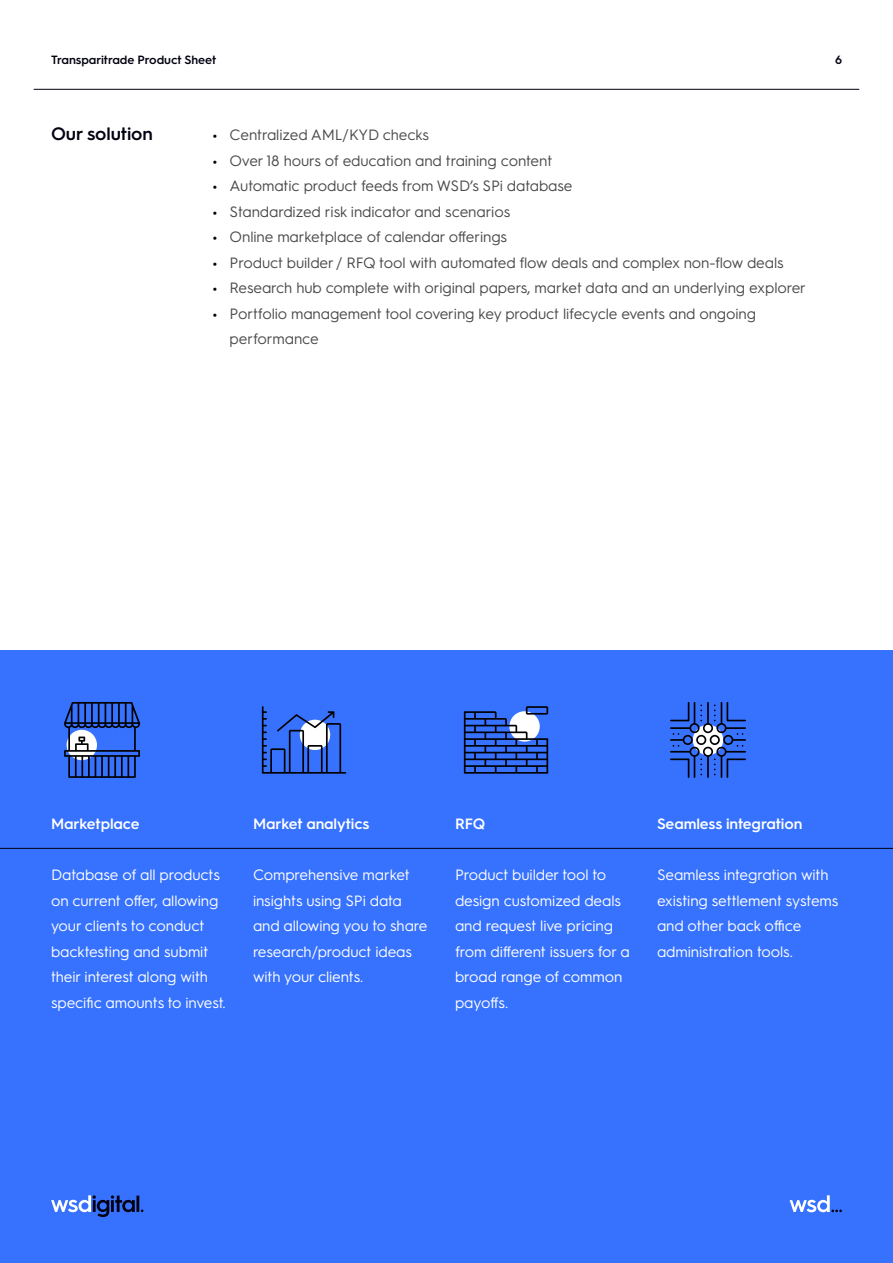
<style>
.page{position:relative;width:893px;height:1263px;background:#fff}
.page>*{position:absolute;margin:0;border:0;box-sizing:border-box;transform-origin:0 0}
.t1{font:600 18px "Hurme Geometric Sans 3";letter-spacing:-.01em;color:#000010}
.t2{font:15px/25.5px "Hurme Geometric Sans 3";letter-spacing:-.01em;color:#fff}
.t3{font:15px/25.5px "Hurme Geometric Sans 3";letter-spacing:-.01em;color:#4a4a4a}
.t4{font:600 15px "Hurme Geometric Sans 3";letter-spacing:-.01em;color:#fff}
.t5{font:600 12px "Hurme Geometric Sans 3";letter-spacing:-.01em;color:#000010}
.s1{font-weight:600;color:#000010}
</style>
<div class="page">
<div style="left:0;top:651px;width:893px;height:612px;background:#3772ff"></div>
<svg style="left:64px;top:702px;width:76px;height:76px"></svg>
<svg style="left:262px;top:706px;width:84px;height:68px"></svg>
<svg style="left:464px;top:706px;width:84px;height:68px"></svg>
<svg style="left:670px;top:702px;width:76px;height:76px"></svg>
<hr style="left:0;top:848px;width:893px;height:1px;background:#000010">
<hr style="left:34px;top:89px;width:825px;height:1px;background:#000010">
<svg style="left:51px;top:1195px;width:92px;height:22px"></svg>
<svg style="left:790px;top:1195px;width:52px;height:17px"></svg>
<p class="t5" style="left:51px;top:51px;width:167px">Transparitrade Product Sheet</p>
<p class="t5" style="left:835px;top:51px;width:9px">6</p>
<p class="t1" style="left:51px;top:121px;width:103px">Our solution</p>
<p class="t3" style="left:213px;top:121px;width:218px"><span class="s1">•</span> Centralized AML/KYD checks</p>
<p class="t3" style="left:213px;top:147px;width:341px"><span class="s1">•</span> Over 18 hours of education and training content</p>
<p class="t3" style="left:213px;top:172px;width:361px"><span class="s1">•</span> Automatic product feeds from WSD’s SPi database</p>
<p class="t3" style="left:213px;top:198px;width:299px"><span class="s1">•</span> Standardized risk indicator and scenarios</p>
<p class="t3" style="left:213px;top:223px;width:296px"><span class="s1">•</span> Online marketplace of calendar offerings</p>
<p class="t3" style="left:213px;top:249px;width:573px"><span class="s1">•</span> Product builder / RFQ tool with automated flow deals and complex non-flow deals</p>
<p class="t3" style="left:213px;top:274px;width:595px"><span class="s1">•</span> Research hub complete with original papers, market data and an underlying explorer</p>
<p class="t3" style="left:230px;top:300px;width:528px;text-indent:-17px"><span class="s1">•</span> Portfolio management tool covering key product lifecycle events and ongoing performance</p>
<p class="t4" style="left:51px;top:813px;width:90px">Marketplace</p>
<p class="t4" style="left:253px;top:813px;width:118px">Market analytics</p>
<p class="t4" style="left:455px;top:813px;width:32px">RFQ</p>
<p class="t4" style="left:657px;top:813px;width:147px">Seamless integration</p>
<p class="t2" style="left:51px;top:861px;width:176px">Database of all products on current offer, allowing your clients to conduct backtesting and submit their interest along with specific amounts to invest.</p>
<p class="t2" style="left:253px;top:861px;width:176px">Comprehensive market insights using SPi data and allowing you to share research/product ideas with your clients.</p>
<p class="t2" style="left:455px;top:861px;width:176px">Product builder tool to design customized deals and request live pricing from different issuers for a broad range of common payoffs.</p>
<p class="t2" style="left:657px;top:861px;width:183px">Seamless integration with existing settlement systems and other back office administration tools.</p>
</div>
